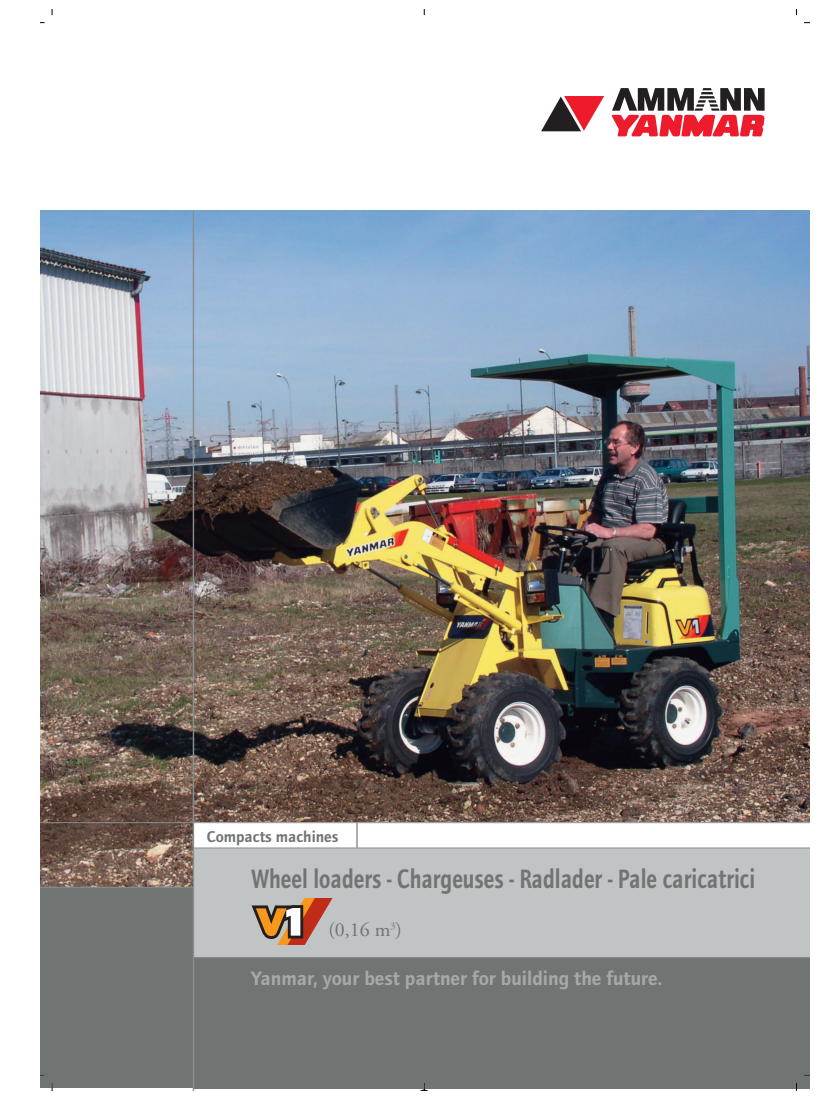
<style>
.page{position:relative;width:840px;height:1109px;background:#fff}
.page>*{position:absolute;margin:0;border:0;box-sizing:border-box;transform-origin:0 0}
.t1{font:600 27.5px "Foundry Journal";color:#707574;scale:.81 1}
.t2{font:600 20px "Foundry Journal";color:#a4a9a9}
.t3{font:20px "Adobe Garamond";color:#707574}
.t4{font:600 16px "Foundry Journal";color:#707574}
</style>
<div class="page">
<img style="left:40px;top:10px;width:769px;height:1080px">
<svg style="left:541px;top:96px;width:63px;height:35px"></svg>
<svg style="left:610px;top:88px;width:154px;height:49px"></svg>
<p class="t4" style="left:207px;top:830px;width:133px">Compacts machines</p>
<p class="t1" style="left:251px;top:868px;width:624px">Wheel loaders - Chargeuses - Radlader - Pale caricatrici</p>
<p class="t3" style="left:328px;top:921px;width:75px">(0,16 m<sup>3</sup>)</p>
<p class="t2" style="left:251px;top:971px;width:412px">Yanmar, your best partner for building the future.</p>
</div>
